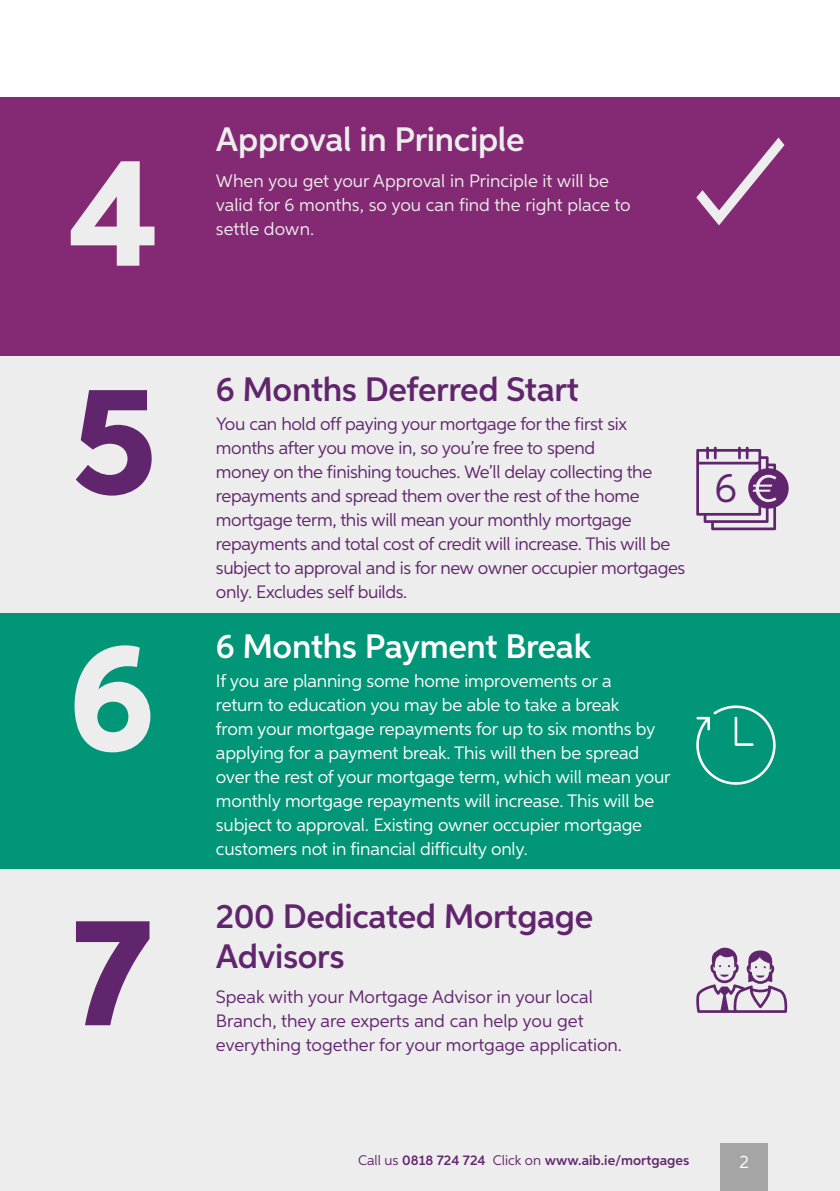
<style>
.page{position:relative;width:840px;height:1191px;background:#fff}
.page>*{position:absolute;margin:0;border:0;box-sizing:border-box;transform-origin:0 0}
.Body_Copy__80_K{font:800 154px "Aspira";color:#61256d}
.Body_Copy__80_K-2{font:800 154px "Aspira";color:#ededed}
.t1{font:41px "Aspira";color:#61256d}
.Body_Copy__80_K-3{font:600 34px/40px "Aspira";letter-spacing:-.01em;color:#61256d}
.Body_Copy__80_K-4{font:600 34px "Aspira";letter-spacing:-.01em;color:#ededed}
.Body_Copy__80_K-5{font:600 34px "Aspira";letter-spacing:-.01em;color:#fff}
.Body_Copy__80_K-6{font:18px/24px "Aspira";letter-spacing:-.01em;color:#fff}
.Body_Copy__80_K-7{font:18px/24px "Aspira";letter-spacing:-.02em;color:#61256d}
.Body_Copy__80_K-8{font:18px/24px "Aspira";color:#61256d}
.Body_Copy__80_K-9{font:18px/24px "Aspira";color:#ededed}
.Body_Copy__80_K-10{font:600 14px "Aspira";color:#61256d}
.s1{font-weight:400}
</style>
<div class="page">
<div style="left:0;top:612px;width:839px;height:264px;background:#009677"></div>
<div style="left:0;top:97px;width:839px;height:266px;background:#842973"></div>
<div style="left:0;top:869px;width:839px;height:322px;background:#ededed"></div>
<div style="left:0;top:356px;width:839px;height:256px;background:#ededed"></div>
<svg style="left:696px;top:705px;width:79px;height:79px"></svg>
<div style="left:720px;top:1143px;width:47px;height:48px;background:#a5a5a5"></div>
<svg style="left:696px;top:947px;width:91px;height:66px"></svg>
<svg style="left:696px;top:137px;width:88px;height:88px"></svg>
<svg style="left:696px;top:446px;width:92px;height:84px"></svg>
<p class="Body_Copy__80_K-2" style="left:68px;top:118px;width:92px">4</p>
<p class="Body_Copy__80_K" style="left:72px;top:346px;width:87px">5</p>
<p class="Body_Copy__80_K-2" style="left:68px;top:603px;width:88px">6</p>
<p class="Body_Copy__80_K" style="left:72px;top:877px;width:81px">7</p>
<p class="Body_Copy__80_K-4" style="left:216px;top:119px;width:310px">Approval in Principle</p>
<p class="Body_Copy__80_K-9" style="left:216px;top:168px;width:416px">When you get your Approval in Principle it will be valid for 6 months, so you can find the right place to settle down.</p>
<p class="Body_Copy__80_K-3" style="left:216px;top:369px;width:364px">6 Months Deferred Start</p>
<p class="Body_Copy__80_K-7" style="left:216px;top:412px;width:470px">You can hold off paying your mortgage for the first six months after you move in, so you’re free to spend<br>money on the finishing touches. We’ll delay collecting the repayments and spread them over the rest of the home mortgage term, this will mean your monthly mortgage repayments and total cost of credit will increase. This will be subject to approval and is for new owner occupier mortgages only. Excludes self builds.</p>
<p class="Body_Copy__80_K-5" style="left:216px;top:625px;width:376px">6 Months Payment Break</p>
<p class="Body_Copy__80_K-6" style="left:216px;top:668px;width:456px">If you are planning some home improvements or a<br>return to education you may be able to take a break<br>from your mortgage repayments for up to six months by applying for a payment break. This will then be spread over the rest of your mortgage term, which will mean your monthly mortgage repayments will increase. This will be subject to approval. Existing owner occupier mortgage customers not in financial difficulty only.</p>
<p class="Body_Copy__80_K-3" style="left:216px;top:896px;width:378px">200 Dedicated Mortgage<br>Advisors</p>
<p class="Body_Copy__80_K-8" style="left:216px;top:984px;width:407px">Speak with your Mortgage Advisor in your local<br>Branch, they are experts and can help you get everything together for your mortgage application.</p>
<p class="t1" style="left:714px;top:462px;width:24px">6</p>
<p class="Body_Copy__80_K-10" style="left:358px;top:1151px;width:332px"><span class="s1">Call us</span> 0818 724 724 <span class="s1">Click on</span> www.aib.ie/mortgages</p>
<p class="Body_Copy__80_K-6" style="left:739px;top:1149px;width:11px">2</p>
</div>
